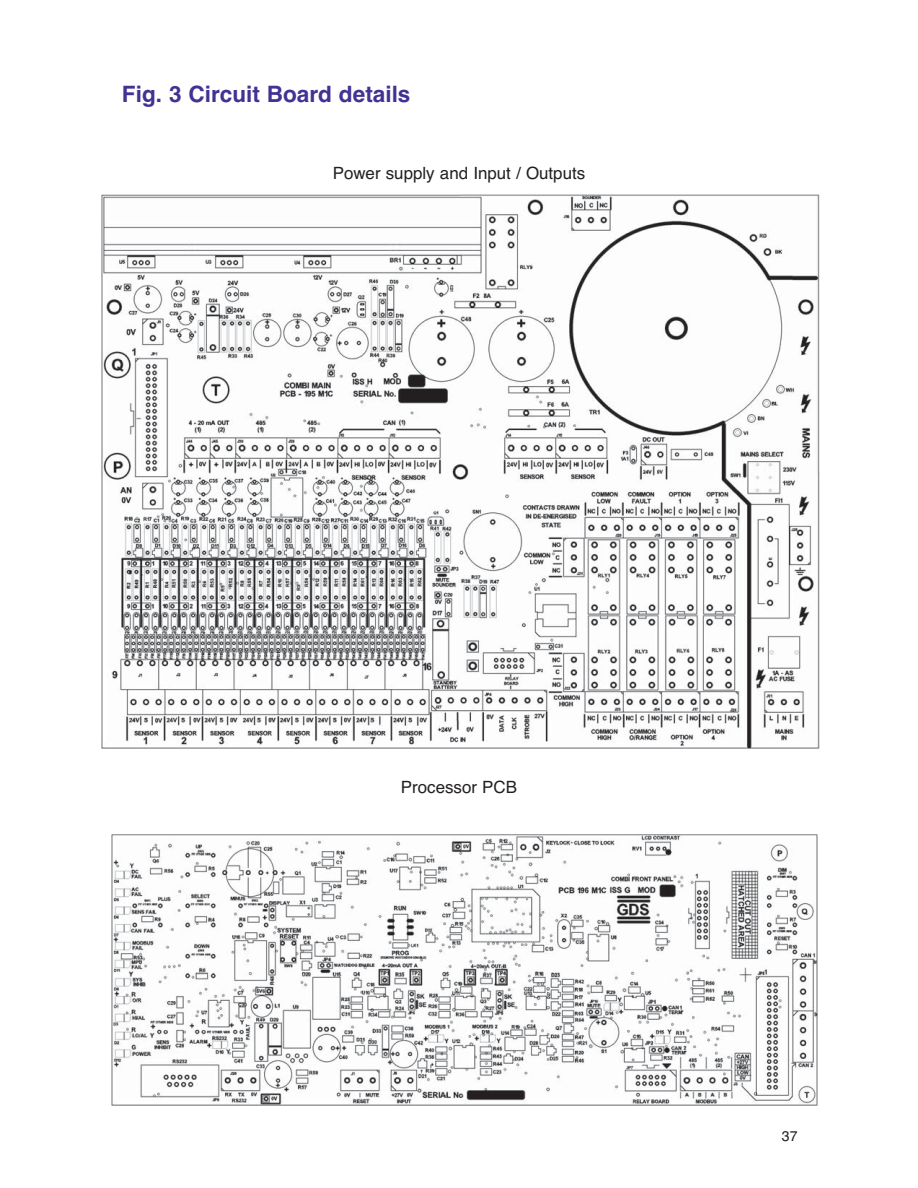
<style>
.page{position:relative;width:918px;height:1188px;background:#fff}
.page>*{position:absolute;margin:0;border:0;box-sizing:border-box;transform-origin:0 0}
.t1{font:700 22.5px "Helvetica";color:#413393}
.t2{font:16.95px "Helvetica";color:#231f20}
.t3{font:14.1px "Helvetica";color:#231f20}
</style>
<div class="page">
<img style="left:112px;top:834px;width:706px;height:271px">
<img style="left:102px;top:195px;width:717px;height:553px">
<h1 class="t1" style="left:122px;top:85px;width:290px">Fig. 3 Circuit Board details</h1>
<p class="t2" style="left:333px;top:167px;width:254px">Power supply and Input / Outputs</p>
<p class="t2" style="left:401px;top:781px;width:118px">Processor PCB</p>
<p class="t3" style="left:782px;top:1131px;width:17px">37</p>
</div>
